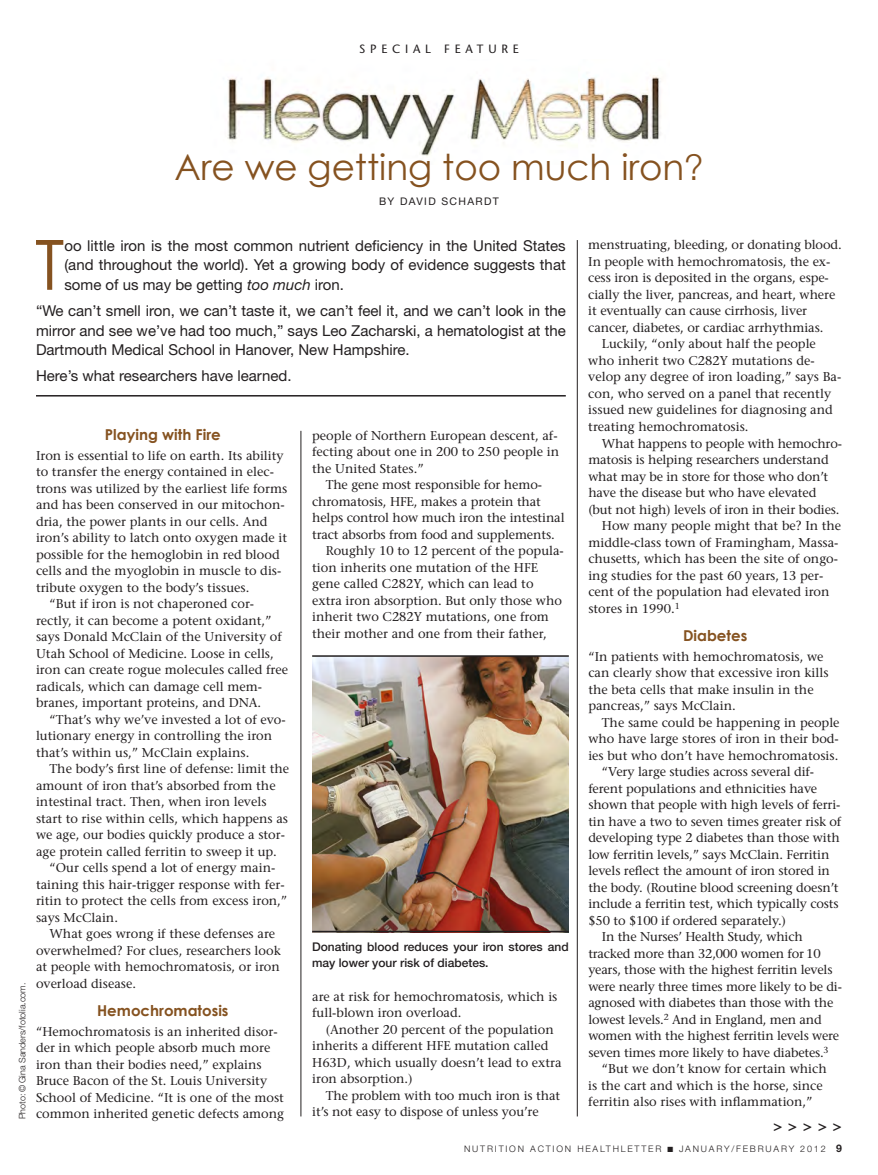
<style>
.page{position:relative;width:878px;height:1175px;background:#fff}
.page>*{position:absolute;margin:0;border:0;box-sizing:border-box;transform-origin:0 0}
.SF_intro_1{font:69.3px "Century Gothic";color:#855220}
.SF_subtitle{font:35.7px "Century Gothic";color:#855220}
.SF_intro_2{font:15px/19.5px "Helvetica Neue LT Std";color:#231f20;text-align:justify}
.SF_intro_1-2{font:15px/19.5px "Helvetica Neue LT Std";color:#231f20;text-align:justify}
.SF_subhead{font:700 15px "Century Gothic";color:#855220}
.SF_intro_2-2{font:700 15px "Stone Sans Std";color:#231f20}
.SF_text_2{font:500 12.75px/16.5px "Stone Serif Std";color:#231f20}
.SF_text_1{font:500 12.75px/16.5px "Stone Serif Std";color:#231f20}
.SF_photo_caption{font:500 12px/15.8px "Helvetica Neue LT Std";color:#231f20}
.t1{font:500 12px "Stone Sans Std";letter-spacing:.4em;color:#231f20}
.SF_header{font:10.5px "Helvetica Neue LT Std";letter-spacing:.13em;color:#231f20}
.t2{font:300 9px "Helvetica Neue LT Std";letter-spacing:.2em;color:#231f20}
.t3{font:300 9px "Helvetica Neue LT Std";color:#231f20}
.s1{font-family:"Helvetica Neue LT Std";font-weight:300}
.s2{font-style:italic}
.s3{font-weight:700;font-size:10.5px}
</style>
<div class="page">
<img style="left:227px;top:75px;width:434px;height:81px">
<hr style="left:300px;top:431px;width:1px;height:685px;background:#231f20">
<hr style="left:577px;top:240px;width:1px;height:876px;background:#231f20">
<img style="left:312px;top:657px;width:257px;height:273px">
<hr style="left:312px;top:655px;width:257px;height:2px;background:#231f20">
<hr style="left:36px;top:395px;width:529px;height:1px;background:#231f20">
<hr style="left:312px;top:930px;width:257px;height:2px;background:#231f20">
<p class="t1" style="left:359px;top:42px;width:161px">SPECIAL FEATURE</p>
<p class="SF_subtitle" style="left:174px;top:146px;width:530px">Are we getting too much iron<span class="s1">?</span></p>
<p class="SF_header" style="left:379px;top:195px;width:121px">BY DAVID SCHARDT</p>
<p class="t3" style="left:17px;top:1119px;width:138px;rotate:-90deg">Photo: © Gina Sanders/fotolia.com.</p>
<p class="SF_intro_1" style="left:35px;top:222px;width:31px">T</p>
<p class="SF_intro_1-2" style="left:64px;top:235px;width:503px">oo little iron is the most common nutrient deficiency in the United States (and throughout the world). Yet a growing body of evidence suggests that some of us may be getting <span class="s2">too much</span> iron.</p>
<p class="SF_intro_2" style="left:36px;top:301px;width:531px">“We can’t smell iron, we can’t taste it, we can’t feel it, and we can’t look in the mirror and see we’ve had too much,” says Leo Zacharski, a hematologist at the Dartmouth Medical School in Hanover, New Hampshire.</p>
<p class="SF_intro_2" style="left:36px;top:366px;width:257px">Here’s what researchers have learned.</p>
<p class="SF_subhead" style="left:105px;top:425px;width:117px">Playing with Fire</p>
<p class="SF_text_1" style="left:36px;top:447px;width:253px">Iron is essential to life on earth. Its ability to transfer the energy contained in elec&shy;trons was utilized by the earliest life forms and has been conserved in our mitochon&shy;dria, the power plants in our cells. And iron’s ability to latch onto oxygen made it possible for the hemoglobin in red blood cells and the myoglobin in muscle to dis&shy;tribute oxygen to the body’s tissues.</p>
<p class="SF_text_2" style="left:36px;top:595px;width:253px;text-indent:14px">“But if iron is not chaperoned cor&shy;rectly, it can become a potent oxidant,” says Donald McClain of the University of Utah School of Medicine. Loose in cells, iron can create rogue molecules called free radicals, which can damage cell mem&shy;branes, important proteins, and DNA.</p>
<p class="SF_text_2" style="left:36px;top:711px;width:251px;text-indent:14px">“That’s why we’ve invested a lot of evo&shy;lutionary energy in controlling the iron that’s within us,” McClain explains.</p>
<p class="SF_text_2" style="left:36px;top:760px;width:255px;text-indent:14px">The body’s first line of defense: limit the amount of iron that’s absorbed from the intestinal tract. Then, when iron levels start to rise within cells, which happens as we age, our bodies quickly produce a stor&shy;age protein called ferritin to sweep it up.</p>
<p class="SF_text_2" style="left:36px;top:859px;width:253px;text-indent:14px">“Our cells spend a lot of energy main&shy;taining this hair-trigger response with fer&shy;ritin to protect the cells from excess iron,” says McClain.</p>
<p class="SF_text_2" style="left:36px;top:925px;width:246px;text-indent:14px">What goes wrong if these defenses are overwhelmed? For clues, researchers look at people with hemochromatosis, or iron overload disease.</p>
<p class="SF_subhead" style="left:97px;top:1001px;width:133px">Hemochromatosis</p>
<p class="SF_text_1" style="left:36px;top:1023px;width:249px">“Hemochromatosis is an inherited disor&shy;der in which people absorb much more iron than their bodies need,” explains Bruce Bacon of the St. Louis University School of Medicine. “It is one of the most common inherited genetic defects among</p>
<p class="SF_text_1" style="left:312px;top:427px;width:248px;text-align:justify">people of Northern European descent, af&shy;fecting about one in 200 to 250 people in the United States.”</p>
<p class="SF_text_2" style="left:312px;top:476px;width:254px;text-indent:14px">The gene most responsible for hemo&shy;chromatosis, HFE, makes a protein that helps control how much iron the intestinal tract absorbs from food and supplements.</p>
<p class="SF_text_2" style="left:312px;top:542px;width:253px;text-indent:14px">Roughly 10 to 12 percent of the popula&shy;tion inherits one mutation of the HFE gene called C282Y, which can lead to extra iron absorption. But only those who inherit two C282Y mutations, one from their mother and one from their father,</p>
<p class="SF_photo_caption" style="left:312px;top:939px;width:258px">Donating blood reduces your iron stores and may lower your risk of diabetes.</p>
<p class="SF_text_2" style="left:312px;top:988px;width:247px">are at risk for hemochromatosis, which is full-blown iron overload.</p>
<p class="SF_text_2" style="left:312px;top:1021px;width:251px;text-indent:14px">(Another 20 percent of the population inherits a different HFE mutation called H63D, which usually doesn’t lead to extra iron absorption.)</p>
<p class="SF_text_2" style="left:312px;top:1087px;width:250px;text-indent:14px">The problem with too much iron is that it’s not easy to dispose of unless you’re</p>
<p class="SF_text_2" style="left:588px;top:237px;width:255px">menstruating, bleeding, or donating blood.<br>In people with hemochromatosis, the ex&shy;cess iron is deposited in the organs, espe&shy;cially the liver, pancreas, and heart, where it eventually can cause cirrhosis, liver cancer, diabetes, or cardiac arrhythmias.</p>
<p class="SF_text_2" style="left:588px;top:336px;width:254px;text-indent:14px">Luckily, “only about half the people who inherit two C282Y mutations de&shy;velop any degree of iron loading,” says Ba&shy;con, who served on a panel that recently issued new guidelines for diagnosing and treating hemochromatosis.</p>
<p class="SF_text_2" style="left:588px;top:435px;width:254px;text-indent:14px">What happens to people with hemochro&shy;matosis is helping researchers understand what may be in store for those who don’t have the disease but who have elevated (but not high) levels of iron in their bodies.</p>
<p class="SF_text_2" style="left:588px;top:517px;width:254px;text-indent:14px">How many people might that be? In the middle-class town of Framingham, Massa&shy;chusetts, which has been the site of ongo&shy;ing studies for the past 60 years, 13 per&shy;cent of the population had elevated iron stores in 1990.<sup>1</sup></p>
<p class="SF_subhead" style="left:683px;top:626px;width:66px">Diabetes</p>
<p class="SF_text_1" style="left:588px;top:648px;width:242px">“In patients with hemochromatosis, we can clearly show that excessive iron kills the beta cells that make insulin in the pancreas,” says McClain.</p>
<p class="SF_text_2" style="left:588px;top:714px;width:253px;text-align:justify;text-indent:14px">The same could be happening in people who have large stores of iron in their bod&shy;ies but who don’t have hemochromatosis.</p>
<p class="SF_text_2" style="left:588px;top:763px;width:254px;text-indent:14px">“Very large studies across several dif&shy;ferent populations and ethnicities have shown that people with high levels of ferri&shy;tin have a two to seven times greater risk of developing type 2 diabetes than those with low ferritin levels,” says McClain. Ferritin levels reflect the amount of iron stored in the body. (Routine blood screening doesn’t include a ferritin test, which typically costs $50 to $100 if ordered separately.)</p>
<p class="SF_text_2" style="left:588px;top:928px;width:255px;text-indent:14px">In the Nurses’ Health Study, which tracked more than 32,000 women for 10 years, those with the highest ferritin levels were nearly three times more likely to be di&shy;agnosed with diabetes than those with the lowest levels.<sup>2</sup> And in England, men and women with the highest ferritin levels were seven times more likely to have diabetes.<sup>3</sup></p>
<p class="SF_text_2" style="left:588px;top:1060px;width:240px;text-indent:14px">“But we don’t know for certain which is the cart and which is the horse, since ferritin also rises with inflammation,”</p>
<p class="SF_intro_2-2" style="left:773px;top:1116px;width:70px">&gt;&gt;&gt;&gt;&gt;</p>
<p class="t2" style="left:464px;top:1143px;width:379px">NUTRITION ACTION HEALTHLETTER ■ JANUARY/FEBRUARY 2012 <span class="s3">9</span></p>
</div>
